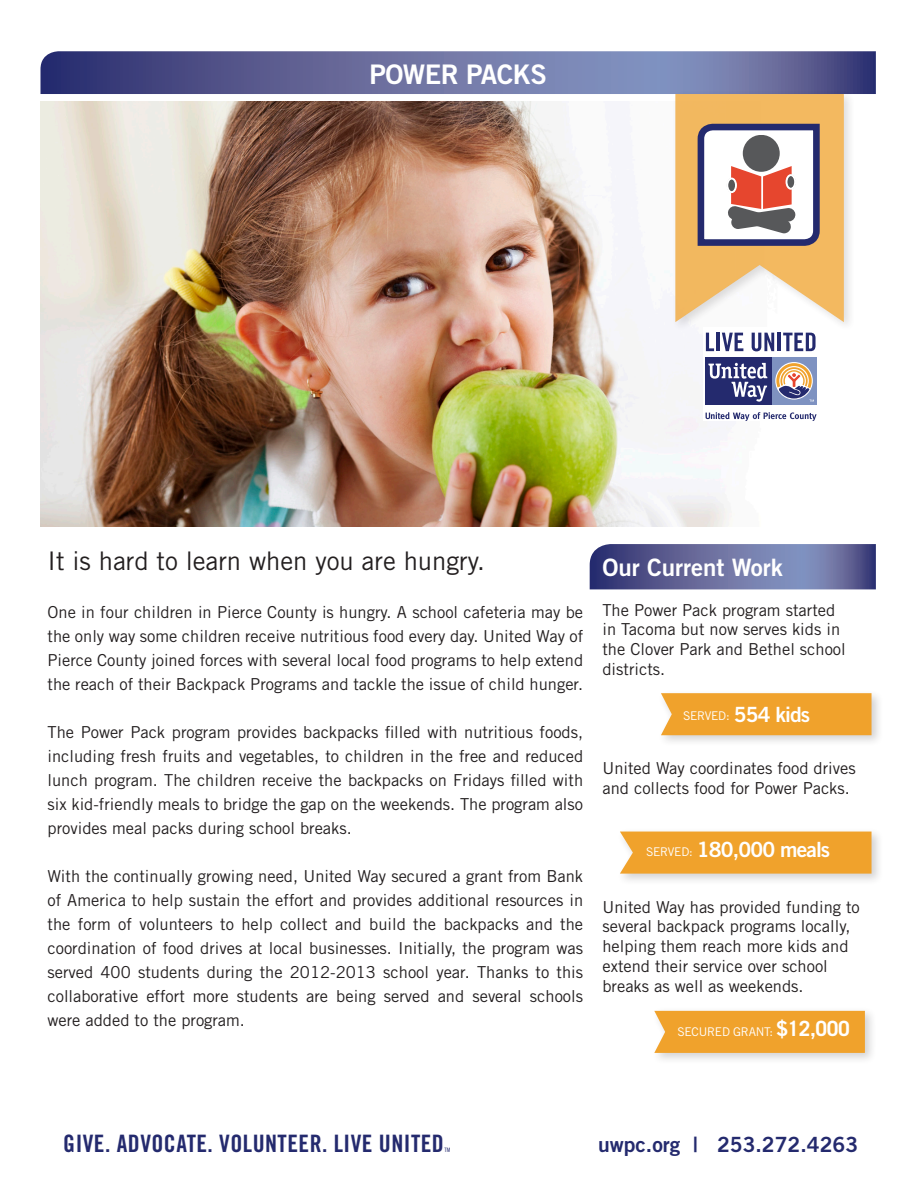
<style>
.page{position:relative;width:918px;height:1188px;background:#fff}
.page>*{position:absolute;margin:0;border:0;box-sizing:border-box;transform-origin:0 0}
.t1{font:27px "Trade Gothic Bold Two";letter-spacing:-.02em;color:#fff}
.t2{font:25.65px "Trade Gothic";color:#231f20}
.t3{font:24px "Trade Gothic Bold Cond Twenty";letter-spacing:.02em;color:#242a6e}
.t4{font:24px "Trade Gothic Bold Two";color:#fff}
.t5{font:21px "Trade Gothic Bold Two";color:#242a6e}
.t6{font:21px "Trade Gothic Bold Two";letter-spacing:-.04em;color:#fff}
.t7{font:16.5px/24px "Trade Gothic";color:#231f20;text-align:justify}
.t8{font:12px "Trade Gothic";letter-spacing:-.02em;color:#fff}
.t9{font:6px "Trade Gothic Cond Eighteen";color:#242a6e}
.s1{font-family:"Trade Gothic Bold Two";font-size:21px}
.s2{font-family:"Trade Gothic";font-size:12px}
.s3{font-weight:700;font-size:21px}
</style>
<div class="page">
<img style="left:40px;top:322px;width:688px;height:204px">
<div style="left:671px;top:90px;width:185px;height:243px;background:#fafafa"></div>
<div style="left:703px;top:327px;width:117px;height:94px;background:#fff"></div>
<svg style="left:705px;top:357px;width:112px;height:1px"></svg>
<div style="left:771px;top:358px;width:46px;height:47px;background:#7e92c1"></div>
<svg style="left:775px;top:362px;width:38px;height:38px"></svg>
<div style="left:705px;top:358px;width:66px;height:47px;background:#242a6e"></div>
<svg style="left:776px;top:363px;width:38px;height:39px"></svg>
<svg style="left:708px;top:363px;width:59px;height:39px"></svg>
<svg style="left:706px;top:412px;width:111px;height:9px"></svg>
<svg style="left:706px;top:333px;width:8px;height:18px"></svg>
<hr style="left:716px;top:333px;width:4px;height:18px;background:#242a6e">
<svg style="left:722px;top:333px;width:21px;height:18px"></svg>
<svg style="left:752px;top:333px;width:22px;height:18px"></svg>
<hr style="left:778px;top:333px;width:3px;height:18px;background:#242a6e">
<svg style="left:783px;top:333px;width:33px;height:18px"></svg>
<img style="left:40px;top:51px;width:836px;height:271px">
<div style="left:651px;top:1006px;width:226px;height:59px;background:#231f20;opacity:.2"></div>
<div style="left:654px;top:1011px;width:211px;height:42px;background:#f0a22c"></div>
<div style="left:658px;top:689px;width:226px;height:58px;background:#231f20;opacity:.2"></div>
<div style="left:661px;top:693px;width:211px;height:42px;background:#f0a22c"></div>
<svg style="left:590px;top:544px;width:286px;height:45px;background:#63689b"></svg>
<div style="left:617px;top:827px;width:267px;height:58px;background:#231f20;opacity:.2"></div>
<div style="left:620px;top:832px;width:252px;height:42px;background:#f0a22c"></div>
<p class="t1" style="left:370px;top:58px;width:179px">POWER PACKS</p>
<p class="t2" style="left:48px;top:545px;width:439px">It is hard to learn when you are hungry.</p>
<p class="t7" style="left:48px;top:600px;width:537px">One in four children in Pierce County is hungry. A school cafeteria may be the only way some children receive nutritious food every day. United Way of Pierce County joined forces with several local food programs to help extend the reach of their Backpack Programs and tackle the issue of child hunger.</p>
<p class="t7" style="left:48px;top:720px;width:537px">The Power Pack program provides backpacks filled with nutritious foods, including fresh fruits and vegetables, to children in the free and reduced lunch program. The children receive the backpacks on Fridays filled with six kid-friendly meals to bridge the gap on the weekends. The program also provides meal packs during school breaks.</p>
<p class="t7" style="left:48px;top:864px;width:537px">With the continually growing need, United Way secured a grant from Bank of America to help sustain the effort and provides additional resources in the form of volunteers to help collect and build the backpacks and the coordination of food drives at local businesses. Initially, the program was served 400 students during the 2012-2013 school year. Thanks to this collaborative effort more students are being served and several schools were added to the program.</p>
<p class="t4" style="left:602px;top:553px;width:182px">Our Current Work</p>
<p class="t7" style="left:602px;top:600px;width:245px;line-height:19.8px;text-align:left">The Power Pack program started in Tacoma but now serves kids in the Clover Park and Bethel school districts.</p>
<p class="t8" style="left:683px;top:709px;width:129px">SERVED: <span class="s1">554 kids</span></p>
<p class="t7" style="left:602px;top:758px;width:255px;line-height:19.8px">United Way coordinates food drives and collects food for Power Packs.</p>
<p class="t6" style="left:646px;top:837px;width:186px"><span class="s2">SERVED:</span> 180,000 meals</p>
<p class="t7" style="left:602px;top:897px;width:259px;line-height:19.8px;text-align:left">United Way has provided funding to several backpack programs locally, helping them reach more kids and extend their service over school breaks as well as weekends.</p>
<p class="t8" style="left:677px;top:1025px;width:174px">SECURED GRANT: <span class="s3">$12,000</span></p>
<p class="t3" style="left:63px;top:1129px;width:382px">GIVE. ADVOCATE. VOLUNTEER. LIVE UNITED</p>
<p class="t9" style="left:444px;top:1147px;width:7px">TM</p>
<p class="t5" style="left:598px;top:1132px;width:262px">uwpc.org | 253.272.4263</p>
</div>
